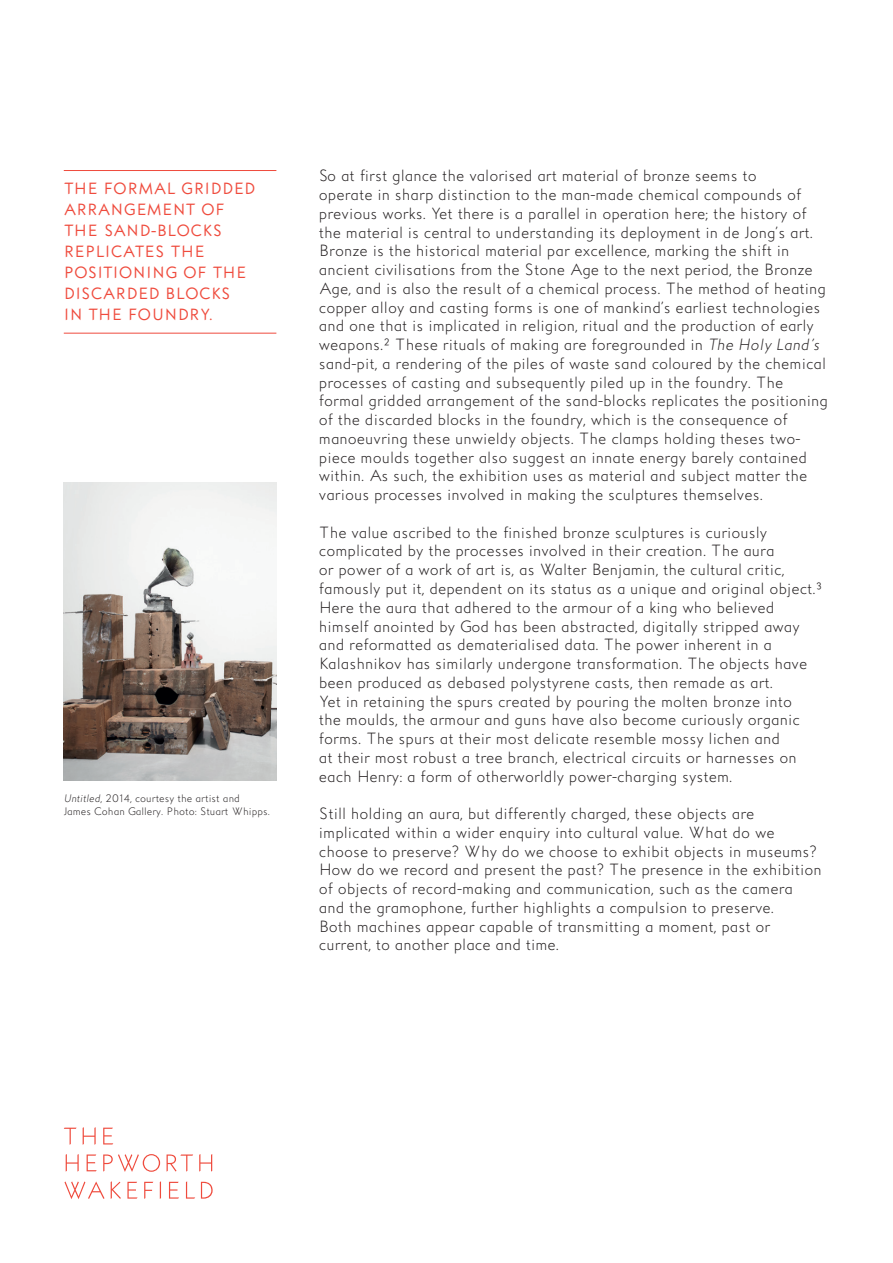
<style>
.page{position:relative;width:893px;height:1263px;background:#fff}
.page>*{position:absolute;margin:0;border:0;box-sizing:border-box;transform-origin:0 0}
.t1{font:15.75px/18.8px "Hepworth";color:#231f20}
.t2{font:700 15.75px/21px "Hepworth";color:#ef4b3d}
.t3{font:10.5px/12.6px "Hepworth";color:#231f20}
.s1{font-style:italic}
</style>
<div class="page">
<svg style="left:64px;top:1128px;width:13px;height:17px"></svg>
<svg style="left:83px;top:1127px;width:13px;height:18px"></svg>
<svg style="left:103px;top:1128px;width:10px;height:16px"></svg>
<svg style="left:66px;top:1154px;width:13px;height:17px"></svg>
<svg style="left:87px;top:1154px;width:10px;height:17px"></svg>
<svg style="left:103px;top:1154px;width:57px;height:18px"></svg>
<svg style="left:167px;top:1154px;width:26px;height:17px"></svg>
<svg style="left:199px;top:1154px;width:13px;height:17px"></svg>
<svg style="left:64px;top:1181px;width:41px;height:18px"></svg>
<svg style="left:111px;top:1181px;width:10px;height:18px"></svg>
<svg style="left:127px;top:1182px;width:11px;height:16px"></svg>
<svg style="left:144px;top:1182px;width:9px;height:17px"></svg>
<svg style="left:160px;top:1181px;width:1px;height:18px"></svg>
<svg style="left:169px;top:1182px;width:10px;height:16px"></svg>
<svg style="left:186px;top:1181px;width:9px;height:17px"></svg>
<svg style="left:201px;top:1182px;width:12px;height:16px"></svg>
<hr style="left:64px;top:170px;width:212px;height:1px;background:#ef4b3d">
<hr style="left:64px;top:333px;width:212px;height:1px;background:#ef4b3d">
<img style="left:64px;top:483px;width:212px;height:297px">
<p class="t2" style="left:64px;top:178px;width:193px">THE FORMAL GRIDDED<br>ARRANGEMENT OF<br>THE SAND-BLOCKS<br>REPLICATES THE<br>POSITIONING OF THE<br>DISCARDED BLOCKS<br>IN THE FOUNDRY.</p>
<p class="t3" style="left:64px;top:792px;width:208px"><span class="s1">Untitled</span>, 2014, courtesy the artist and<br>James Cohan Gallery. Photo: Stuart Whipps.</p>
<p class="t1" style="left:319px;top:166px;width:511px">So at first glance the valorised art material of bronze seems to<br>operate in sharp distinction to the man-made chemical compounds of previous works. Yet there is a parallel in operation here; the history of the material is central to understanding its deployment in de Jong’s art.<br>Bronze is the historical material par excellence, marking the shift in ancient civilisations from the Stone Age to the next period, the Bronze Age, and is also the result of a chemical process. The method of heating copper alloy and casting forms is one of mankind’s earliest technologies and one that is implicated in religion, ritual and the production of early weapons.2 These rituals of making are foregrounded in <span class="s1">The Holy Land’s </span>sand-pit, a rendering of the piles of waste sand coloured by the chemical processes of casting and subsequently piled up in the foundry. The formal gridded arrangement of the sand-blocks replicates the positioning of the discarded blocks in the foundry, which is the consequence of manoeuvring these unwieldy objects. The clamps holding theses two&shy;piece moulds together also suggest an innate energy barely contained within. As such, the exhibition uses as material and subject matter the various processes involved in making the sculptures themselves.</p>
<p class="t1" style="left:319px;top:522px;width:505px">The value ascribed to the finished bronze sculptures is curiously complicated by the processes involved in their creation. The aura<br>or power of a work of art is, as Walter Benjamin, the cultural critic, famously put it, dependent on its status as a unique and original object.3<br>Here the aura that adhered to the armour of a king who believed himself anointed by God has been abstracted, digitally stripped away and reformatted as dematerialised data. The power inherent in a Kalashnikov has similarly undergone transformation. The objects have been produced as debased polystyrene casts, then remade as art.<br>Yet in retaining the spurs created by pouring the molten bronze into<br>the moulds, the armour and guns have also become curiously organic forms. The spurs at their most delicate resemble mossy lichen and<br>at their most robust a tree branch, electrical circuits or harnesses on each Henry: a form of otherworldly power-charging system.</p>
<p class="t1" style="left:319px;top:804px;width:504px">Still holding an aura, but differently charged, these objects are implicated within a wider enquiry into cultural value. What do we choose to preserve? Why do we choose to exhibit objects in museums?<br>How do we record and present the past? The presence in the exhibition of objects of record-making and communication, such as the camera and the gramophone, further highlights a compulsion to preserve.<br>Both machines appear capable of transmitting a moment, past or current, to another place and time.</p>
</div>
